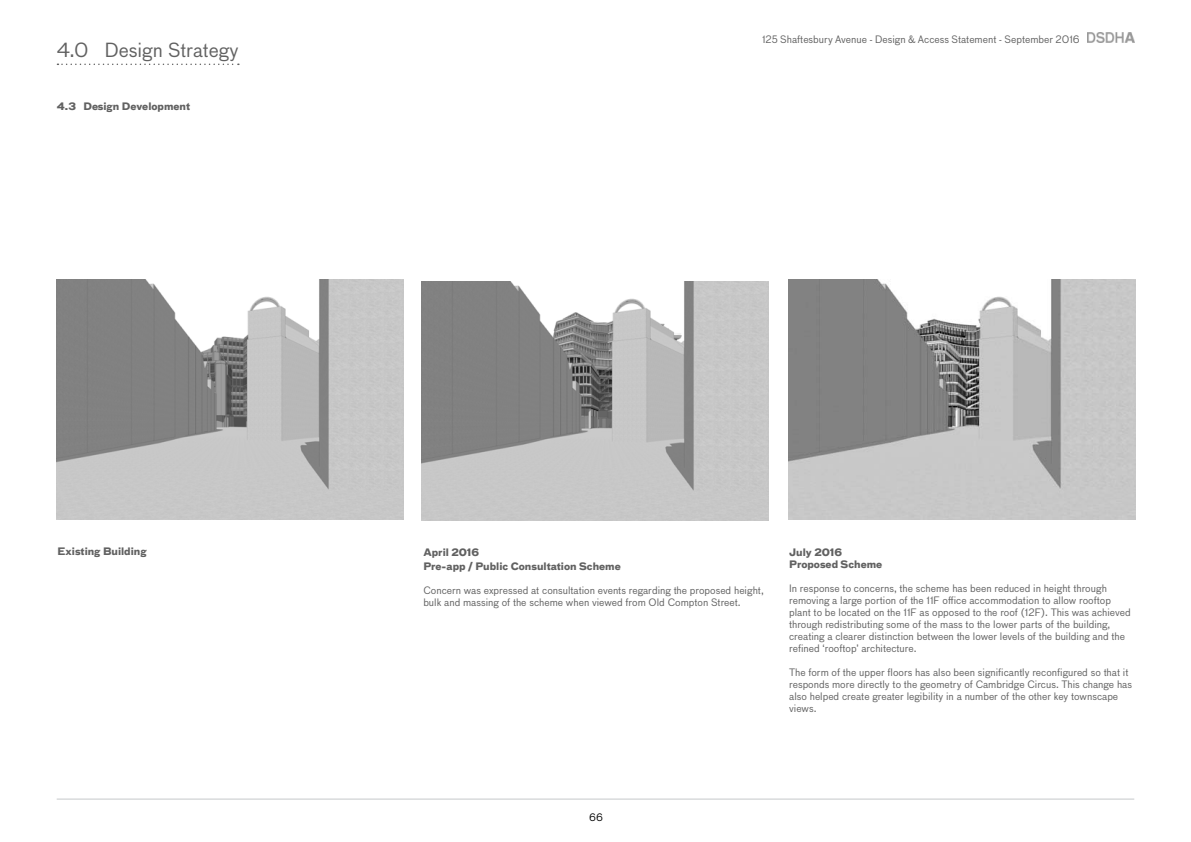
<style>
.page{position:relative;width:1191px;height:842px;background:#fff}
.page>*{position:absolute;margin:0;border:0;box-sizing:border-box;transform-origin:0 0}
.t1{font:19px "Bau OT";color:#616161}
.t2{font:10px/12px "Bau OT";color:#616161}
.t3{font:700 10px/12px "Bau OT";color:#616161}
.t4{font:10px "Bau OT";color:#000}
</style>
<div class="page">
<hr style="left:57px;top:799px;width:1077px;height:1px;background:#c6c8ca">
<img style="left:1087px;top:33px;width:47px;height:10px">
<img style="left:421px;top:281px;width:347px;height:240px">
<img style="left:57px;top:280px;width:346px;height:240px">
<img style="left:788px;top:279px;width:347px;height:240px">
<svg style="left:57px;top:64px;width:182px;height:1px"></svg>
<h1 class="t1" style="left:57px;top:38px;width:183px">4.0 Design Strategy</h1>
<p class="t3" style="left:57px;top:100px;width:135px">4.3 Design Development</p>
<p class="t2" style="left:762px;top:33px;width:319px">125 Shaftesbury Avenue - Design &amp; Access Statement - September 2016</p>
<p class="t3" style="left:58px;top:545px;width:91px">Existing Building</p>
<p class="t3" style="left:423px;top:545px;width:199px;line-height:14px">April 2016<br>Pre-app / Public Consultation Scheme</p>
<p class="t2" style="left:423px;top:584px;width:342px">Concern was expressed at consultation events regarding the proposed height, bulk and massing of the scheme when viewed from Old Compton Street.</p>
<p class="t3" style="left:789px;top:546px;width:95px">July 2016<br>Proposed Scheme</p>
<p class="t2" style="left:789px;top:582px;width:343px">In response to concerns, the scheme has been reduced in height through removing a large portion of the 11F office accommodation to allow rooftop plant to be located on the 11F as opposed to the roof (12F). This was achieved through redistributing some of the mass to the lower parts of the building, creating a clearer distinction between the lower levels of the building and the refined ‘rooftop’ architecture.</p>
<p class="t2" style="left:789px;top:666px;width:344px">The form of the upper floors has also been significantly reconfigured so that it responds more directly to the geometry of Cambridge Circus. This change has also helped create greater legibility in a number of the other key townscape views.</p>
<p class="t4" style="left:589px;top:811px;width:15px">66</p>
</div>
